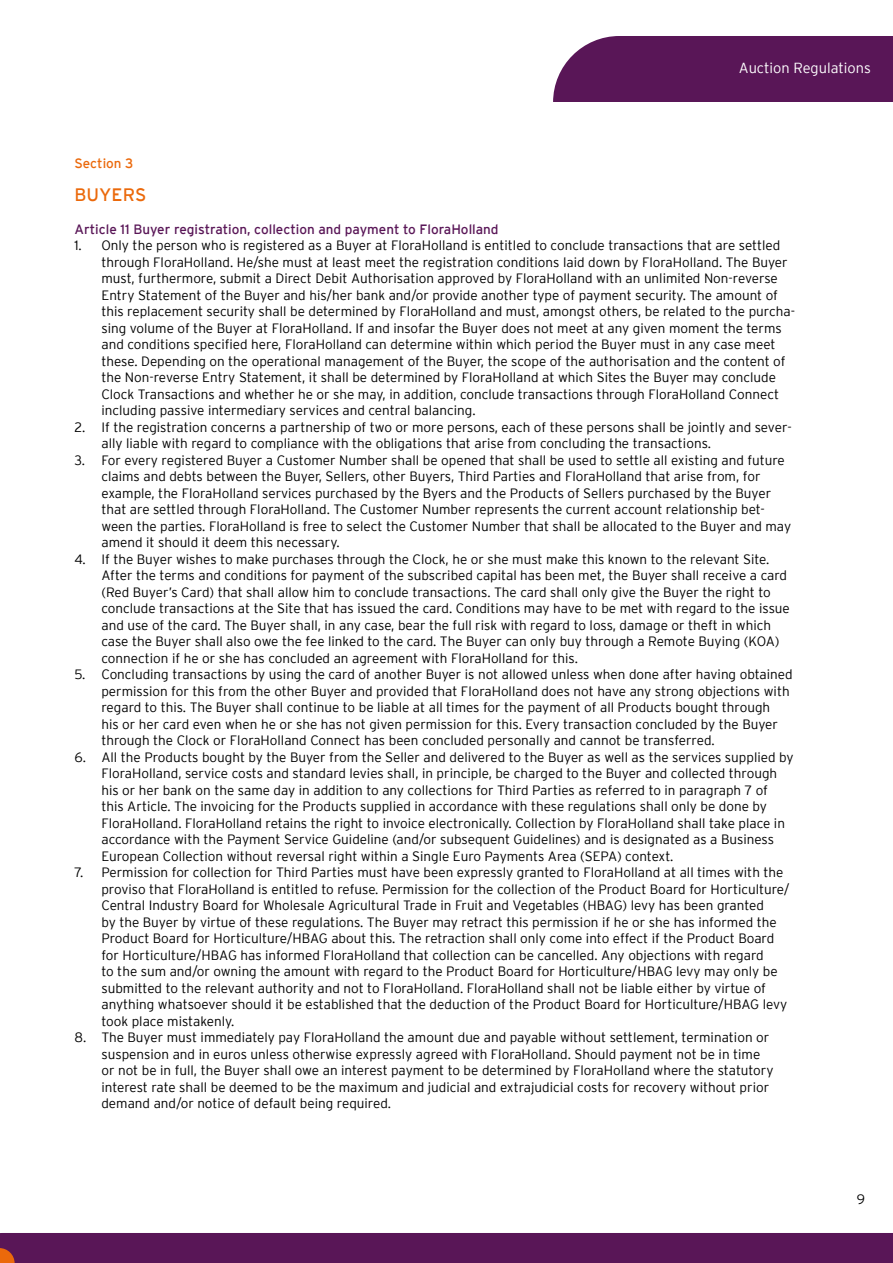
<style>
.page{position:relative;width:893px;height:1263px;background:#fff}
.page>*{position:absolute;margin:0;border:0;box-sizing:border-box;transform-origin:0 0}
.t1{font:18px "Interstate";color:#eb690b}
.t2{font:300 14.55px "Interstate";color:#fff}
.t3{font:300 13.5px/16.5px "Interstate";color:#000}
.t4{font:13.5px "Interstate";color:#591657}
.t5{font:13.5px "Interstate";color:#eb690b}
</style>
<div class="page">
<div style="left:553px;top:36px;width:340px;height:66px;background:#591657"></div>
<div style="left:0;top:1233px;width:893px;height:30px;background:#591657"></div>
<p class="t2" style="left:739px;top:60px;width:133px">Auction Regulations</p>
<p class="t5" style="left:74px;top:155px;width:61px">Section 3</p>
<h1 class="t1" style="left:74px;top:184px;width:74px">BUYERS</h1>
<p class="t4" style="left:74px;top:221px;width:426px">Article 11 Buyer registration, collection and payment to FloraHolland</p>
<p class="t3" style="left:101px;top:237px;width:695px;text-indent:-27px">1. Only the person who is registered as a Buyer at FloraHolland is entitled to conclude transactions that are settled through FloraHolland. He/she must at least meet the registration conditions laid down by FloraHolland. The Buyer must, furthermore, submit a Direct Debit Authorisation approved by FloraHolland with an unlimited Non-reverse Entry Statement of the Buyer and his/her bank and/or provide another type of payment security. The amount of this replacement security shall be determined by FloraHolland and must, amongst others, be related to the purcha&shy;sing volume of the Buyer at FloraHolland. If and insofar the Buyer does not meet at any given moment the terms and conditions specified here, FloraHolland can determine within which period the Buyer must in any case meet these. Depending on the operational management of the Buyer, the scope of the authorisation and the content of the Non-reverse Entry Statement, it shall be determined by FloraHolland at which Sites the Buyer may conclude Clock Transactions and whether he or she may, in addition, conclude transactions through FloraHolland Connect including passive intermediary services and central balancing.</p>
<p class="t3" style="left:101px;top:418px;width:692px;text-indent:-27px">2. If the registration concerns a partnership of two or more persons, each of these persons shall be jointly and sever&shy;ally liable with regard to compliance with the obligations that arise from concluding the transactions.</p>
<p class="t3" style="left:101px;top:451px;width:691px;text-indent:-27px">3. For every registered Buyer a Customer Number shall be opened that shall be used to settle all existing and future claims and debts between the Buyer, Sellers, other Buyers, Third Parties and FloraHolland that arise from, for example, the FloraHolland services purchased by the Byers and the Products of Sellers purchased by the Buyer that are settled through FloraHolland. The Customer Number represents the current account relationship bet&shy;ween the parties. FloraHolland is free to select the Customer Number that shall be allocated to the Buyer and may amend it should it deem this necessary.</p>
<p class="t3" style="left:101px;top:550px;width:690px;text-indent:-27px">4. If the Buyer wishes to make purchases through the Clock, he or she must make this known to the relevant Site.<br>After the terms and conditions for payment of the subscribed capital has been met, the Buyer shall receive a card (Red Buyer’s Card) that shall allow him to conclude transactions. The card shall only give the Buyer the right to conclude transactions at the Site that has issued the card. Conditions may have to be met with regard to the issue and use of the card. The Buyer shall, in any case, bear the full risk with regard to loss, damage or theft in which case the Buyer shall also owe the fee linked to the card. The Buyer can only buy through a Remote Buying (KOA) connection if he or she has concluded an agreement with FloraHolland for this.</p>
<p class="t3" style="left:101px;top:666px;width:693px;text-indent:-27px">5. Concluding transactions by using the card of another Buyer is not allowed unless when done after having obtained permission for this from the other Buyer and provided that FloraHolland does not have any strong objections with regard to this. The Buyer shall continue to be liable at all times for the payment of all Products bought through<br>his or her card even when he or she has not given permission for this. Every transaction concluded by the Buyer through the Clock or FloraHolland Connect has been concluded personally and cannot be transferred.</p>
<p class="t3" style="left:101px;top:748px;width:694px;text-indent:-27px">6. All the Products bought by the Buyer from the Seller and delivered to the Buyer as well as the services supplied by FloraHolland, service costs and standard levies shall, in principle, be charged to the Buyer and collected through his or her bank on the same day in addition to any collections for Third Parties as referred to in paragraph 7 of this Article. The invoicing for the Products supplied in accordance with these regulations shall only be done by FloraHolland. FloraHolland retains the right to invoice electronically. Collection by FloraHolland shall take place in accordance with the Payment Service Guideline (and/or subsequent Guidelines) and is designated as a Business European Collection without reversal right within a Single Euro Payments Area (SEPA) context.</p>
<p class="t3" style="left:101px;top:864px;width:690px;text-indent:-27px">7. Permission for collection for Third Parties must have been expressly granted to FloraHolland at all times with the proviso that FloraHolland is entitled to refuse. Permission for the collection of the Product Board for Horticulture/ Central Industry Board for Wholesale Agricultural Trade in Fruit and Vegetables (HBAG) levy has been granted<br>by the Buyer by virtue of these regulations. The Buyer may retract this permission if he or she has informed the Product Board for Horticulture/HBAG about this. The retraction shall only come into effect if the Product Board for Horticulture/HBAG has informed FloraHolland that collection can be cancelled. Any objections with regard<br>to the sum and/or owning the amount with regard to the Product Board for Horticulture/HBAG levy may only be submitted to the relevant authority and not to FloraHolland. FloraHolland shall not be liable either by virtue of anything whatsoever should it be established that the deduction of the Product Board for Horticulture/HBAG levy took place mistakenly.</p>
<p class="t3" style="left:101px;top:1029px;width:674px;text-indent:-27px">8. The Buyer must immediately pay FloraHolland the amount due and payable without settlement, termination or suspension and in euros unless otherwise expressly agreed with FloraHolland. Should payment not be in time or not be in full, the Buyer shall owe an interest payment to be determined by FloraHolland where the statutory interest rate shall be deemed to be the maximum and judicial and extrajudicial costs for recovery without prior demand and/or notice of default being required.</p>
<p class="t3" style="left:857px;top:1190px;width:10px">9</p>
</div>
